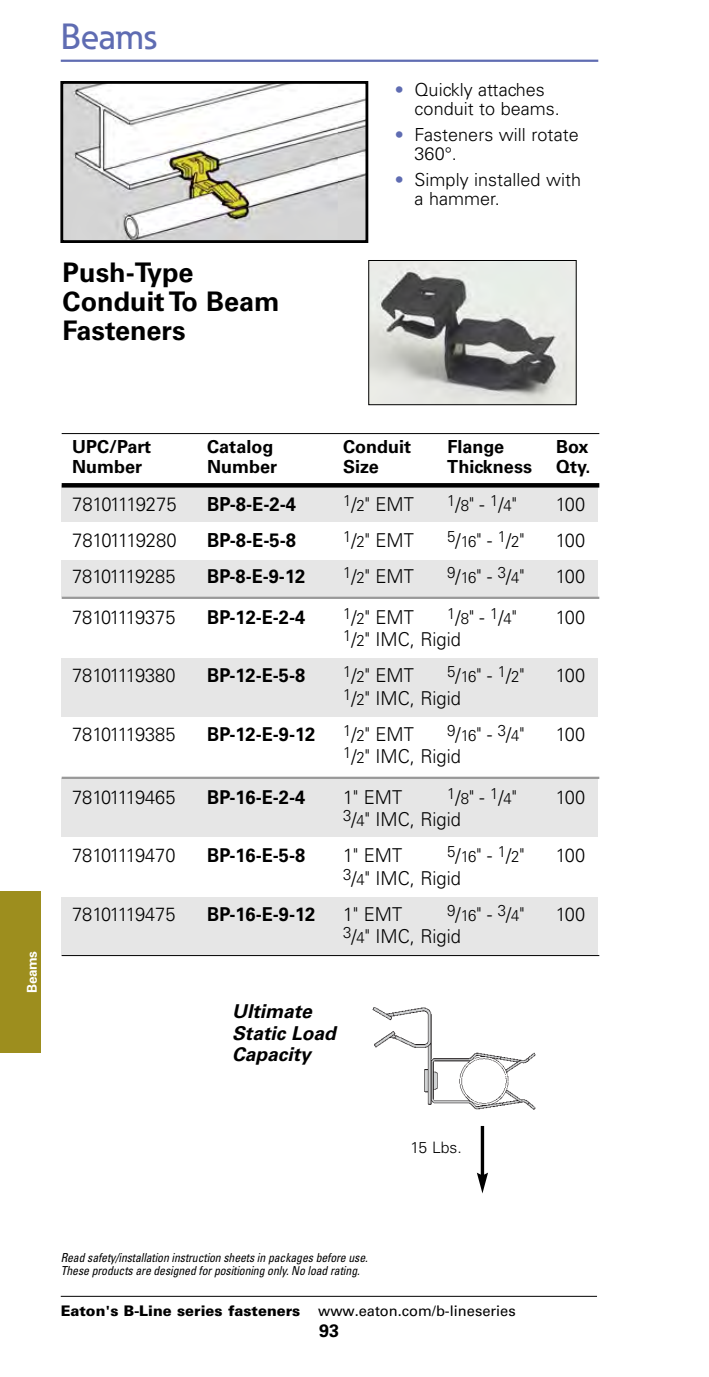
<style>
.page{position:relative;width:709px;height:1377px;background:#fff}
.page>*{position:absolute;margin:0;border:0;box-sizing:border-box;transform-origin:0 0}
.t1{font:500 36px "Eaton";letter-spacing:.005em;color:#5f6cb2}
.t2{font:700 27px/29.2px "Univers LT Std";color:#000}
.t3{font:300 19.35px "Univers LT Std";letter-spacing:-.025em;color:#000;scale:.95 1}
.t4{font:700 19.35px "Univers LT Std";color:#000;scale:.95 1}
.t5{font:300 19.12px "Univers LT Std";color:#000;scale:.95 1}
.t6{font:700 19.12px "Univers LT Std";color:#000;scale:.95 1}
.t7{font:300 19.12px "Univers LT Std";letter-spacing:-.025em;color:#000;scale:.95 1}
.t8{font:italic 700 19.12px/21.4px "Univers LT Std";color:#000}
.t9{font:300 18px/19.1px "Univers LT Std";color:#000}
.t10{font:700 18px "Univers LT Std";color:#000}
.t11{font:300 15.75px "Univers LT Std";letter-spacing:-.05em;color:#000;scale:.95 1}
.t12{font:300 15.75px "Univers LT Std";letter-spacing:-.05em;color:#000}
.t13{font:900 14.62px "Univers LT Std";color:#000}
.t14{font:700 13.5px "Univers LT Std";letter-spacing:-.03em;color:#fff}
.t15{font:italic condensed 12.38px/13.5px "Univers LT Std";letter-spacing:-.01em;color:#000;scale:.95 1}
.s1{color:#5f6cb2}
.s2{font-size:15.75px}
.s3{font-size:19.12px}
.s4{font-weight:400}
</style>
<div class="page">
<div style="left:0;top:891px;width:40px;height:162px;background:#9d8e1e"></div>
<hr style="left:61px;top:60px;width:537px;height:2px;background:#5f6cb2">
<hr style="left:61px;top:1296px;width:536px;height:1px;background:#000">
<img style="left:64px;top:85px;width:300px;height:154px">
<div style="left:60px;top:81px;width:308px;height:162px;border:3px solid #000"></div>
<img style="left:372px;top:1007px;width:164px;height:103px">
<hr style="left:481px;top:1126px;width:3px;height:51px;background:#000">
<svg style="left:477px;top:1173px;width:11px;height:20px"></svg>
<img style="left:370px;top:262px;width:204px;height:141px">
<div style="left:368px;top:260px;width:208px;height:145px;border:1px solid #000"></div>
<div style="left:61px;top:485px;width:536px;height:37px;background:#e6e6e6"></div>
<div style="left:61px;top:560px;width:536px;height:36px;background:#e6e6e6"></div>
<div style="left:61px;top:658px;width:536px;height:59px;background:#e6e6e6"></div>
<div style="left:61px;top:778px;width:536px;height:59px;background:#e6e6e6"></div>
<div style="left:61px;top:897px;width:536px;height:58px;background:#e6e6e6"></div>
<hr style="left:62px;top:433px;width:537px;height:1px;background:#000">
<div style="left:62px;top:483px;width:537px;height:5px;background:#000"></div>
<hr style="left:62px;top:597px;width:537px;height:2px;background:#999">
<hr style="left:62px;top:777px;width:537px;height:2px;background:#999">
<hr style="left:62px;top:955px;width:537px;height:1px;background:#000">
<h1 class="t1" style="left:61px;top:23px;width:97px">Beams</h1>
<h2 class="t2" style="left:63px;top:260px;width:218px">Push-Type<br>Conduit To Beam<br>Fasteners</h2>
<p class="t9" style="left:415px;top:82px;width:147px;text-indent:-20px"><span class="s1">•</span> Quickly attaches conduit to beams.</p>
<p class="t9" style="left:415px;top:127px;width:166px;text-indent:-20px"><span class="s1">•</span> Fasteners will rotate<br>360°.</p>
<p class="t9" style="left:415px;top:172px;width:168px;text-indent:-20px"><span class="s1">•</span> Simply installed with a hammer.</p>
<p class="t14" style="left:27px;top:993px;width:43px;rotate:-90deg">Beams</p>
<p class="t10" style="left:72px;top:440px;width:80px">UPC/Part</p>
<p class="t10" style="left:207px;top:440px;width:68px">Catalog</p>
<p class="t10" style="left:343px;top:440px;width:70px">Conduit</p>
<p class="t10" style="left:447px;top:440px;width:58px">Flange</p>
<p class="t10" style="left:556px;top:440px;width:34px">Box</p>
<p class="t10" style="left:72px;top:460px;width:72px">Number</p>
<p class="t10" style="left:207px;top:460px;width:72px">Number</p>
<p class="t10" style="left:343px;top:460px;width:37px">Size</p>
<p class="t10" style="left:447px;top:460px;width:86px">Thickness</p>
<p class="t10" style="left:556px;top:460px;width:36px">Qty.</p>
<p class="t3" style="left:72px;top:497px;width:111px">78101119275</p>
<p class="t4" style="left:207px;top:497px;width:95px">BP-8-E-2-4</p>
<p class="t5" style="left:343px;top:497px;width:76px"><sup>1</sup>/<span class="s2">2</span>" EMT</p>
<p class="t5" style="left:447px;top:497px;width:75px"><sup>1</sup>/<span class="s2">8</span>" - <sup>1</sup>/<span class="s2">4</span>"</p>
<p class="t5" style="left:556px;top:497px;width:32px">100</p>
<p class="t3" style="left:72px;top:533px;width:111px">78101119280</p>
<p class="t4" style="left:207px;top:533px;width:95px">BP-8-E-5-8</p>
<p class="t5" style="left:343px;top:533px;width:76px"><sup>1</sup>/<span class="s2">2</span>" EMT</p>
<p class="t11" style="left:447px;top:536px;width:83px">5<span class="s3">/</span>16<span class="s3">" -</span> 1<span class="s3">/</span>2<span class="s3">"</span></p>
<p class="t5" style="left:556px;top:533px;width:32px">100</p>
<p class="t7" style="left:72px;top:569px;width:110px">78101119285</p>
<p class="t6" style="left:207px;top:569px;width:105px">BP-8-E-9-12</p>
<p class="t5" style="left:343px;top:569px;width:76px"><sup>1</sup>/<span class="s2">2</span>" EMT</p>
<p class="t11" style="left:447px;top:572px;width:83px">9<span class="s3">/</span>16<span class="s3">" -</span> 3<span class="s3">/</span>4<span class="s3">"</span></p>
<p class="t5" style="left:556px;top:569px;width:32px">100</p>
<p class="t7" style="left:72px;top:610px;width:110px">78101119375</p>
<p class="t6" style="left:207px;top:610px;width:105px">BP-12-E-2-4</p>
<p class="t5" style="left:343px;top:610px;width:76px"><sup>1</sup>/<span class="s2">2</span>" EMT</p>
<p class="t5" style="left:447px;top:610px;width:75px"><sup>1</sup>/<span class="s2">8</span>" - <sup>1</sup>/<span class="s2">4</span>"</p>
<p class="t5" style="left:556px;top:610px;width:32px">100</p>
<p class="t5" style="left:343px;top:632px;width:125px"><sup>1</sup>/<span class="s2">2</span>" IMC, Rigid</p>
<p class="t7" style="left:72px;top:668px;width:110px">78101119380</p>
<p class="t6" style="left:207px;top:668px;width:105px">BP-12-E-5-8</p>
<p class="t5" style="left:343px;top:668px;width:76px"><sup>1</sup>/<span class="s2">2</span>" EMT</p>
<p class="t11" style="left:447px;top:671px;width:83px">5<span class="s3">/</span>16<span class="s3">" -</span> 1<span class="s3">/</span>2<span class="s3">"</span></p>
<p class="t5" style="left:556px;top:668px;width:32px">100</p>
<p class="t5" style="left:343px;top:691px;width:125px"><sup>1</sup>/<span class="s2">2</span>" IMC, Rigid</p>
<p class="t7" style="left:72px;top:727px;width:110px">78101119385</p>
<p class="t6" style="left:207px;top:727px;width:115px">BP-12-E-9-12</p>
<p class="t5" style="left:343px;top:727px;width:76px"><sup>1</sup>/<span class="s2">2</span>" EMT</p>
<p class="t11" style="left:447px;top:729px;width:83px">9<span class="s3">/</span>16<span class="s3">" -</span> 3<span class="s3">/</span>4<span class="s3">"</span></p>
<p class="t5" style="left:556px;top:727px;width:32px">100</p>
<p class="t5" style="left:343px;top:749px;width:125px"><sup>1</sup>/<span class="s2">2</span>" IMC, Rigid</p>
<p class="t7" style="left:72px;top:790px;width:110px">78101119465</p>
<p class="t6" style="left:207px;top:790px;width:105px">BP-16-E-2-4</p>
<p class="t5" style="left:343px;top:790px;width:64px">1" EMT</p>
<p class="t5" style="left:447px;top:790px;width:75px"><sup>1</sup>/<span class="s2">8</span>" - <sup>1</sup>/<span class="s2">4</span>"</p>
<p class="t5" style="left:556px;top:790px;width:32px">100</p>
<p class="t5" style="left:343px;top:812px;width:125px"><sup>3</sup>/<span class="s2">4</span>" IMC, Rigid</p>
<p class="t7" style="left:72px;top:848px;width:110px">78101119470</p>
<p class="t6" style="left:207px;top:848px;width:105px">BP-16-E-5-8</p>
<p class="t5" style="left:343px;top:848px;width:64px">1" EMT</p>
<p class="t11" style="left:447px;top:851px;width:83px">5<span class="s3">/</span>16<span class="s3">" -</span> 1<span class="s3">/</span>2<span class="s3">"</span></p>
<p class="t5" style="left:556px;top:848px;width:32px">100</p>
<p class="t5" style="left:343px;top:871px;width:125px"><sup>3</sup>/<span class="s2">4</span>" IMC, Rigid</p>
<p class="t7" style="left:72px;top:907px;width:110px">78101119475</p>
<p class="t6" style="left:207px;top:907px;width:115px">BP-16-E-9-12</p>
<p class="t5" style="left:343px;top:907px;width:64px">1" EMT</p>
<p class="t11" style="left:447px;top:909px;width:83px">9<span class="s3">/</span>16<span class="s3">" -</span> 3<span class="s3">/</span>4<span class="s3">"</span></p>
<p class="t5" style="left:556px;top:907px;width:32px">100</p>
<p class="t5" style="left:343px;top:929px;width:125px"><sup>3</sup>/<span class="s2">4</span>" IMC, Rigid</p>
<p class="t8" style="left:232px;top:1003px;width:105px">Ultimate<br>Static Load<br>Capacity</p>
<p class="t12" style="left:410px;top:1142px;width:53px">15 Lbs.</p>
<p class="t15" style="left:61px;top:1252px;width:325px">Read safety/installation instruction sheets in packages before use.<br>These products are designed for positioning only. No load rating.</p>
<p class="t13" style="left:61px;top:1305px;width:456px">Eaton's B-Line series fasteners <span class="s4">www.eaton.com/b-lineseries</span></p>
<p class="t10" style="left:319px;top:1324px;width:22px">93</p>
</div>
